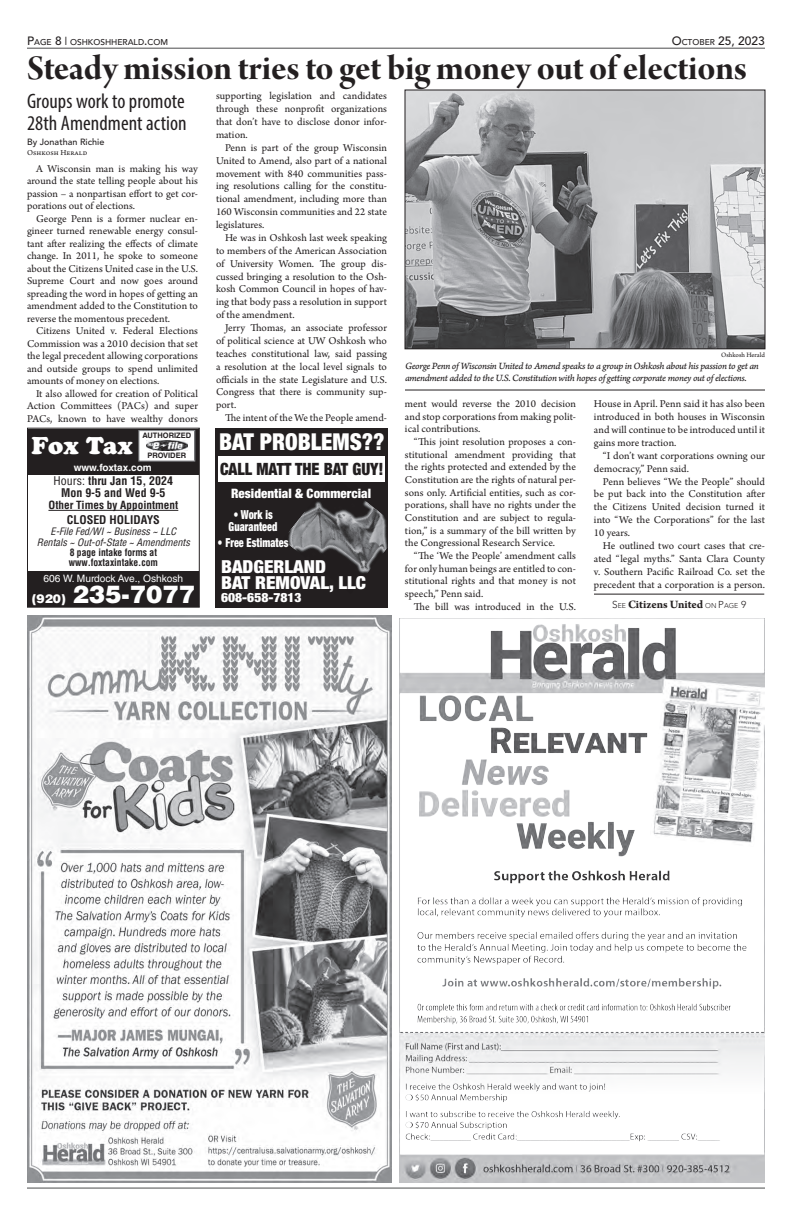
<style>
.page{position:relative;width:792px;height:1224px;background:#fff}
.page>*{position:absolute;margin:0;border:0;box-sizing:border-box;transform-origin:0 0}
.t1{font:37px "Arno Pro Bold Display";letter-spacing:-.005em;color:#231f20}
.t2{font:900 24.5px "Helvetica LT Std";color:#fff}
.t3{font:24.1px "Cooper Black Std";color:#fff}
.t4{font:900 condensed 23.3px "Helvetica Neue LT Std";color:#fff}
.t5{font:condensed 21px/22px "Myriad Pro";letter-spacing:.005em;color:#231f20}
.t6{font:900 condensed 17.9px/15.9px "Helvetica Neue LT Std";color:#fff;scale:1.06 1}
.t7{font:900 condensed 17px "Helvetica Neue LT Std";color:#231f20;scale:.94 1}
.t8{font:900 condensed 13px "Helvetica Neue LT Std";letter-spacing:.005em;color:#fff}
.t9{font:900 condensed 12.8px "Helvetica Neue LT Std";color:#fff;scale:1.06 1}
.t10{font:900 condensed 12.4px/11.8px "Helvetica Neue LT Std";letter-spacing:.005em;color:#fff;text-align:center;scale:.82 1}
.t11{font:700 12px "Arno Pro";color:#231f20}
.t12{font:500 12px "Avenir LT Std";color:#231f20}
.t13{font:700 condensed 11.7px/12px "Helvetica LT Std";color:#231f20;text-align:center}
.t14{font:11px/12.9px "Arno Pro";letter-spacing:.005em;color:#231f20;text-align:justify}
.t15{font:700 condensed 11px "Helvetica LT Std";color:#231f20}
.t16{font:10.2px "Helvetica LT Std";color:#fff}
.t17{font:10px/12px "Arno Pro Italic Caption";letter-spacing:-.035em;color:#231f20}
.t18{font:italic condensed 10px/11.2px "Helvetica LT Std";color:#231f20;text-align:center}
.t19{font:700 condensed 10px/10px "Helvetica LT Std";color:#231f20;scale:.96 1}
.t20{font:700 10px "Helvetica LT Std";color:#fff}
.t21{font:500 9px "Avenir LT Std";letter-spacing:.005em;color:#231f20}
.t22{font:500 8.4px "Avenir LT Std";color:#231f20}
.t23{font:8px "Arno Pro Sm Text";letter-spacing:.005em;color:#231f20}
.t24{font:700 7.5px "Helvetica LT Std";color:#231f20}
.t25{font:7px "Arno Pro Sm Text";color:#231f20}
.s1{font-size:12px}
.s2{font-size:8.4px}
.s3{font-weight:400}
.s4{font-size:12.2px}
.s5{font-family:"Avenir LT Std";font-weight:300;font-size:10px}
.s6{font-family:"Avenir LT Std";font-weight:300;font-size:7px}
</style>
<div class="page">
<hr style="left:27px;top:1188px;width:738px;height:1px;background:#4b4c4d">
<hr style="left:27px;top:48px;width:738px;height:1px;background:#4b4c4d">
<div style="left:28px;top:429px;width:171px;height:45px;background:#231f20"></div>
<div style="left:28px;top:572px;width:171px;height:35px;background:#231f20"></div>
<hr style="left:48px;top:510px;width:130px;height:1px;background:#231f20">
<div style="left:139px;top:431px;width:55px;height:30px;background:#fff"></div>
<div style="left:138px;top:430px;width:57px;height:32px;border:1px solid #8a8c8f"></div>
<img style="left:146px;top:440px;width:41px;height:11px">
<div style="left:27px;top:428px;width:173px;height:180px;border:1px solid #231f20"></div>
<div style="left:215px;top:428px;width:173px;height:180px;background:#231f20"></div>
<img style="left:288px;top:501px;width:100px;height:72px">
<div style="left:219px;top:456px;width:166px;height:26px;background:#fff"></div>
<hr style="left:405px;top:390px;width:360px;height:1px;background:#231f20">
<img style="left:407px;top:92px;width:356px;height:255px">
<div style="left:405px;top:90px;width:360px;height:259px;border:1px solid #231f20"></div>
<hr style="left:594px;top:594px;width:170px;height:1px;background:#231f20">
<img style="left:27px;top:616px;width:365px;height:567px">
<img style="left:400px;top:618px;width:364px;height:565px">
<p class="t22" style="left:27px;top:37px;width:143px"><span class="s1">P</span>AGE <span class="s1">8</span> OSHKOSHHERALD<span class="s1">.</span>COM</p>
<p class="t12" style="left:672px;top:34px;width:95px">O<span class="s2">CTOBER</span> 25, 2023</p>
<h1 class="t1" style="left:27px;top:48px;width:722px">Steady mission tries to get big money out of elections</h1>
<h3 class="t5" style="left:27px;top:90px;width:161px">Groups work to promote<br>28th Amendment action</h3>
<p class="t21" style="left:27px;top:137px;width:79px">By Jonathan Richie</p>
<p class="t23" style="left:27px;top:148px;width:62px">Oshkosh Herald</p>
<p class="t14" style="left:27px;top:163px;width:173px;line-height:12.5px;text-indent:9px">A Wisconsin man is making his way around the state telling people about his passion – a nonpartisan effort to get cor&shy;porations out of elections.</p>
<p class="t14" style="left:27px;top:213px;width:173px;line-height:12.5px;text-indent:9px">George Penn is a former nuclear en&shy;gineer turned renewable energy consul&shy;tant after realizing the effects of climate change. In 2011, he spoke to someone about the Citizens United case in the U.S.<br>Supreme Court and now goes around spreading the word in hopes of getting an amendment added to the Constitution to reverse the momentous precedent.</p>
<p class="t14" style="left:27px;top:325px;width:173px;line-height:12.5px;text-indent:9px">Citizens United v. Federal Elections Commission was a 2010 decision that set the legal precedent allowing corporations and outside groups to spend unlimited amounts of money on elections.</p>
<p class="t14" style="left:27px;top:388px;width:173px;line-height:12.5px;text-indent:9px">It also allowed for creation of Political Action Committees (PACs) and super PACs, known to have wealthy donors</p>
<p class="t14" style="left:216px;top:90px;width:173px">supporting legislation and candidates through these nonprofit organizations that don’t have to disclose donor infor&shy;mation.</p>
<p class="t14" style="left:216px;top:142px;width:173px;text-indent:9px">Penn is part of the group Wisconsin United to Amend, also part of a national movement with 840 communities pass&shy;ing resolutions calling for the constitu&shy;tional amendment, including more than 160 Wisconsin communities and 22 state legislatures.</p>
<p class="t14" style="left:216px;top:232px;width:173px;text-indent:9px">He was in Oshkosh last week speaking to members of the American Association of University Women. The group dis&shy;cussed bringing a resolution to the Osh&shy;kosh Common Council in hopes of hav&shy;ing that body pass a resolution in support of the amendment.</p>
<p class="t14" style="left:216px;top:322px;width:173px;text-indent:9px">Jerry Thomas, an associate professor of political science at UW Oshkosh who teaches constitutional law, said passing a resolution at the local level signals to officials in the state Legislature and U.S.<br>Congress that there is community sup&shy;port.</p>
<p class="t14" style="left:225px;top:412px;width:163px">The intent of the We the People amend-</p>
<p class="t25" style="left:721px;top:351px;width:45px">Oshkosh Herald</p>
<p class="t17" style="left:405px;top:360px;width:355px">George Penn of Wisconsin United to Amend speaks to a group in Oshkosh about his passion to get an amendment added to the U.S. Constitution with hopes of getting corporate money out of elections.</p>
<p class="t14" style="left:594px;top:398px;width:173px">House in April. Penn said it has also been introduced in both houses in Wisconsin and will continue to be introduced until it gains more traction.</p>
<p class="t14" style="left:594px;top:449px;width:173px;text-indent:9px">“I don’t want corporations owning our democracy,” Penn said.</p>
<p class="t14" style="left:594px;top:475px;width:173px;text-indent:9px">Penn believes “We the People” should be put back into the Constitution after the Citizens United decision turned it into “We the Corporations” for the last 10 years.</p>
<p class="t14" style="left:594px;top:540px;width:173px;text-indent:9px">He outlined two court cases that cre&shy;ated “legal myths.” Santa Clara County v. Southern Pacific Railroad Co. set the precedent that a corporation is a person.</p>
<p class="t14" style="left:405px;top:398px;width:173px">ment would reverse the 2010 decision and stop corporations from making polit&shy;ical contributions.</p>
<p class="t14" style="left:405px;top:436px;width:173px;text-indent:9px">“This joint resolution proposes a con&shy;stitutional amendment providing that the rights protected and extended by the Constitution are the rights of natural per&shy;sons only. Artificial entities, such as cor&shy;porations, shall have no rights under the Constitution and are subject to regula&shy;tion,” is a summary of the bill written by the Congressional Research Service.</p>
<p class="t14" style="left:405px;top:550px;width:173px;text-indent:9px">“The ‘We the People’ amendment calls for only human beings are entitled to con&shy;stitutional rights and that money is not speech,” Penn said.</p>
<p class="t14" style="left:414px;top:600px;width:164px">The bill was introduced in the U.S.</p>
<p class="t24" style="left:142px;top:431px;width:50px">AUTHORIZED</p>
<p class="t24" style="left:148px;top:451px;width:40px">PROVIDER</p>
<h3 class="t4" style="left:219px;top:428px;width:167px">BAT PROBLEMS??</h3>
<h3 class="t7" style="left:220px;top:459px;width:176px">CALL MATT THE BAT GUY!</h3>
<p class="t8" style="left:231px;top:485px;width:142px">Residential &amp; Commercial</p>
<h3 class="t3" style="left:32px;top:431px;width:103px">Fox Tax</h3>
<p class="t20" style="left:74px;top:461px;width:80px">www.foxtax.com</p>
<p class="t13" style="left:54px;top:475px;width:121px"><span class="s3">Hours:</span> thru Jan 15, 2024<br>Mon 9-5 and Wed 9-5</p>
<p class="t15" style="left:48px;top:498px;width:131px">Other Times by Appointment</p>
<p class="t10" style="left:229px;top:509px;width:61px">• Work is<br>Guaranteed</p>
<p class="t10" style="left:218px;top:536px;width:88px">• Free Estimates</p>
<p class="t13" style="left:67px;top:513px;width:95px">CLOSED HOLIDAYS</p>
<p class="t18" style="left:37px;top:525px;width:155px">E-File Fed/WI ~ Business ~ LLC<br>Rentals ~ Out-of-State ~ Amendments</p>
<p class="t19" style="left:69px;top:548px;width:94px">8 page intake forms at www.foxtaxintake.com</p>
<h3 class="t6" style="left:221px;top:558px;width:138px">BADGERLAND<br>BAT REMOVAL, LLC</h3>
<p class="t9" style="left:221px;top:590px;width:78px">608-658-7813</p>
<p class="t16" style="left:44px;top:572px;width:141px">606 W. Murdock Ave., Oshkosh</p>
<h2 class="t2" style="left:32px;top:579px;width:165px"><span class="s4">(920)</span> 235-7077</h2>
<p class="t11" style="left:612px;top:597px;width:136px"><span class="s5">S</span><span class="s6">EE</span> Citizens United <span class="s6">ON</span> <span class="s5">P</span><span class="s6">AGE</span> <span class="s5">9</span></p>
</div>
